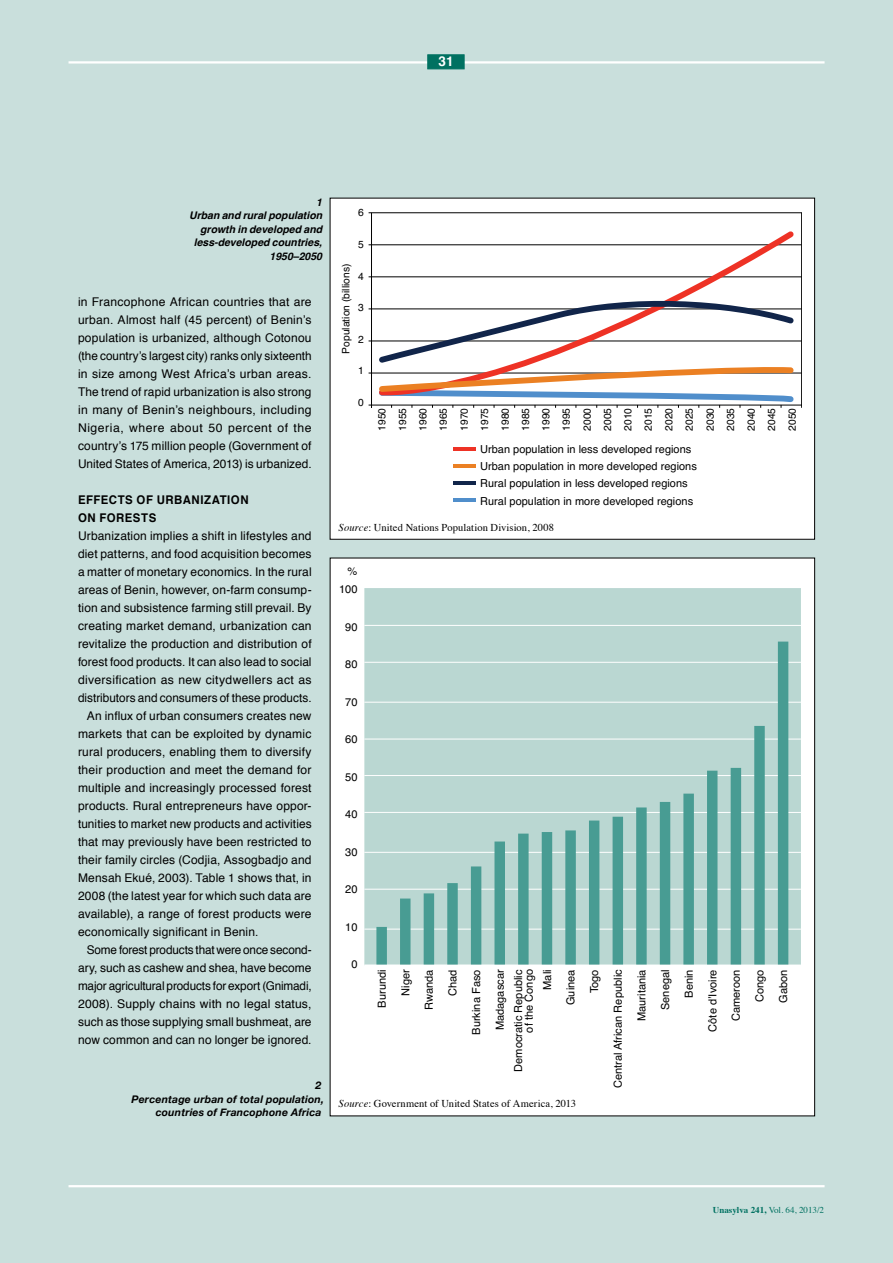
<style>
.page{position:relative;width:893px;height:1263px;background:#c9dfdc}
.page>*{position:absolute;margin:0;border:0;box-sizing:border-box;transform-origin:0 0}
.t1{font:700 13.5px "Helvetica";color:#fff}
.t2{font:12px/18px "Helvetica";letter-spacing:.01em;color:#000;text-align:justify}
.t3{font:12px "Helvetica";letter-spacing:-.01em;color:#000}
.t4{font:12px "Helvetica";letter-spacing:.03em;color:#000}
.t5{font:700 12px/18px "Helvetica";letter-spacing:.05em;color:#000;scale:.95 1}
.t6{font:11.1px/23.5px "Helvetica";color:#000;text-align:right}
.t7{font:10.95px/17.2px "Helvetica";color:#000}
.t8{font:10.5px "Times";letter-spacing:.01em;color:#000}
.t9{font:italic 700 10.5px/13.5px "Helvetica";color:#000;text-align:right}
.t10{font:italic 700 10.5px/13.5px "Helvetica Neue";letter-spacing:.015em;color:#000;text-align:right}
.t11{font:10.35px/20.5px "Helvetica";color:#000;text-align:justify}
.t12{font:9px "Times";color:#007161}
.s1{font-style:italic}
.s2{font-weight:700}
</style>
<div class="page">
<hr style="left:69px;top:1185px;width:756px;height:2px;background:#fff">
<hr style="left:69px;top:61px;width:756px;height:3px;background:#fff">
<div style="left:428px;top:55px;width:36px;height:14px;background:#007161"></div>
<div style="left:330px;top:198px;width:485px;height:341px;background:#fff"></div>
<hr style="left:371px;top:213px;width:1px;height:195px;background:#000">
<hr style="left:369px;top:373px;width:433px;height:1px;background:#000">
<hr style="left:369px;top:341px;width:433px;height:1px;background:#000">
<hr style="left:369px;top:308px;width:433px;height:1px;background:#000">
<hr style="left:369px;top:276px;width:433px;height:1px;background:#000">
<hr style="left:369px;top:244px;width:432px;height:1px;background:#000">
<hr style="left:369px;top:212px;width:433px;height:1px;background:#000">
<hr style="left:369px;top:405px;width:433px;height:1px;background:#000">
<hr style="left:801px;top:213px;width:1px;height:195px;background:#000">
<hr style="left:453px;top:447px;width:22px;height:3px;background:#ee3225">
<hr style="left:453px;top:464px;width:22px;height:4px;background:#eb8023">
<hr style="left:453px;top:482px;width:22px;height:3px;background:#11254a">
<hr style="left:453px;top:499px;width:22px;height:3px;background:#508ecb">
<svg style="left:376px;top:231px;width:423px;height:143px"></svg>
<svg style="left:376px;top:290px;width:422px;height:118px"></svg>
<div style="left:330px;top:558px;width:485px;height:558px;background:#fff"></div>
<div style="left:364px;top:588px;width:437px;height:376px;background:#bad7d2"></div>
<hr style="left:364px;top:929px;width:437px;height:1px;background:#fff">
<hr style="left:364px;top:889px;width:437px;height:1px;background:#fff">
<hr style="left:364px;top:852px;width:437px;height:1px;background:#fff">
<hr style="left:364px;top:812px;width:437px;height:1px;background:#fff">
<hr style="left:364px;top:775px;width:437px;height:1px;background:#fff">
<svg style="left:376px;top:927px;width:11px;height:37px"></svg>
<svg style="left:400px;top:898px;width:10px;height:66px"></svg>
<svg style="left:424px;top:893px;width:10px;height:71px"></svg>
<svg style="left:447px;top:883px;width:11px;height:81px"></svg>
<svg style="left:471px;top:866px;width:10px;height:98px"></svg>
<svg style="left:494px;top:841px;width:11px;height:123px"></svg>
<svg style="left:518px;top:834px;width:11px;height:130px"></svg>
<svg style="left:542px;top:832px;width:10px;height:132px"></svg>
<svg style="left:565px;top:830px;width:11px;height:134px"></svg>
<svg style="left:589px;top:820px;width:10px;height:144px"></svg>
<svg style="left:613px;top:817px;width:10px;height:147px"></svg>
<svg style="left:636px;top:807px;width:11px;height:157px;background:#4d9e96"></svg>
<div style="left:660px;top:802px;width:10px;height:162px;background:#489c93"></div>
<svg style="left:683px;top:794px;width:11px;height:170px;background:#4d9e95"></svg>
<div style="left:707px;top:771px;width:10px;height:193px;background:#489c93"></div>
<div style="left:731px;top:768px;width:10px;height:196px;background:#489c93"></div>
<hr style="left:364px;top:739px;width:437px;height:1px;background:#fff">
<hr style="left:364px;top:702px;width:437px;height:1px;background:#fff">
<hr style="left:364px;top:662px;width:437px;height:1px;background:#fff">
<hr style="left:364px;top:625px;width:437px;height:1px;background:#fff">
<svg style="left:754px;top:726px;width:11px;height:238px;background:#4d9e95"></svg>
<div style="left:778px;top:642px;width:10px;height:322px;background:#489c93"></div>
<p class="t1" style="left:439px;top:50px;width:17px">31</p>
<p class="t9" style="left:189px;top:195px;width:135px">1<br>Urban and rural population growth in developed and less-developed countries,<br>1950–2050</p>
<p class="t2" style="left:78px;top:293px;width:235px">in Francophone African countries that are urban. Almost half (45 percent) of Benin’s population is urbanized, although Cotonou (the country’s largest city) ranks only sixteenth in size among West Africa’s urban areas.<br>The trend of rapid urbanization is also strong in many of Benin’s neighbours, including Nigeria, where about 50 percent of the country’s 175 million people (Government of United States of America, 2013) is urbanized.</p>
<p class="t5" style="left:78px;top:491px;width:179px">EFFECTS OF URBANIZATION<br>ON FOR ESTS</p>
<p class="t2" style="left:78px;top:527px;width:235px">Urbanization implies a shift in lifestyles and</p>
<p class="t2" style="left:78px;top:545px;width:235px">diet patterns, and food acquisition becomes</p>
<p class="t2" style="left:78px;top:563px;width:235px">a matter of monetary economics. In the rural</p>
<p class="t2" style="left:78px;top:581px;width:235px">areas of Benin, however, on-farm consump-</p>
<p class="t2" style="left:78px;top:599px;width:235px">tion and subsistence farming still prevail. By</p>
<p class="t2" style="left:78px;top:617px;width:235px">creating market demand, urbanization can</p>
<p class="t2" style="left:78px;top:635px;width:235px">revitalize the production and distribution of</p>
<p class="t2" style="left:78px;top:653px;width:235px">forest food products. It can also lead to social</p>
<p class="t4" style="left:78px;top:670px;width:235px">diversification as new citydwellers act as</p>
<p class="t2" style="left:78px;top:689px;width:235px">distributors and consumers of these products.</p>
<p class="t2" style="left:87px;top:707px;width:226px">An influx of urban consumers creates new</p>
<p class="t2" style="left:78px;top:725px;width:235px">markets that can be exploited by dynamic</p>
<p class="t2" style="left:78px;top:743px;width:235px">rural producers, enabling them to diversify</p>
<p class="t2" style="left:78px;top:761px;width:235px">their production and meet the demand for</p>
<p class="t2" style="left:78px;top:779px;width:235px">multiple and increasingly processed forest</p>
<p class="t2" style="left:78px;top:797px;width:235px">products. Rural entrepreneurs have oppor-</p>
<p class="t2" style="left:78px;top:815px;width:235px">tunities to market new products and activities</p>
<p class="t2" style="left:78px;top:833px;width:235px">that may previously have been restricted to</p>
<p class="t2" style="left:78px;top:851px;width:235px">their family circles (Codjia, Assogbadjo and</p>
<p class="t2" style="left:78px;top:869px;width:235px">Mensah Ekué, 2003). Table 1 shows that, in</p>
<p class="t2" style="left:78px;top:887px;width:235px">2008 (the latest year for which such data are</p>
<p class="t2" style="left:78px;top:905px;width:235px">available), a range of forest products were</p>
<p class="t2" style="left:78px;top:923px;width:182px">economically significant in Benin.</p>
<p class="t3" style="left:87px;top:940px;width:226px">Some forest products that were once second-</p>
<p class="t2" style="left:78px;top:959px;width:235px">ary, such as cashew and shea, have become</p>
<p class="t3" style="left:78px;top:976px;width:235px">major agricultural products for export (Gnimadi,</p>
<p class="t2" style="left:78px;top:995px;width:235px">2008). Supply chains with no legal status,</p>
<p class="t2" style="left:78px;top:1013px;width:235px">such as those supplying small bushmeat, are</p>
<p class="t2" style="left:78px;top:1031px;width:235px">now common and can no longer be ignored.</p>
<p class="t10" style="left:131px;top:1079px;width:194px">2<br>Percentage urban of total population, countries of Francophone Africa</p>
<p class="t11" style="left:358px;top:203px;width:7px">6</p>
<p class="t11" style="left:358px;top:234px;width:7px">5</p>
<p class="t11" style="left:336px;top:354px;width:91px;rotate:-90deg">Population (billions)</p>
<p class="t11" style="left:358px;top:266px;width:7px">4</p>
<p class="t11" style="left:358px;top:298px;width:7px">3</p>
<p class="t11" style="left:358px;top:329px;width:7px">2</p>
<p class="t11" style="left:358px;top:361px;width:7px">1</p>
<p class="t11" style="left:358px;top:393px;width:7px">0</p>
<p class="t11" style="left:372px;top:431px;width:24px;rotate:-90deg">1950<br>1955<br>1960<br>1965<br>1970<br>1975<br>1980<br>1985<br>1990<br>1995<br>2000<br>2005<br>2010<br>2015<br>2020<br>2025<br>2030<br>2035<br>2040<br>2045<br>2050</p>
<p class="t7" style="left:480px;top:441px;width:213px">Urban population in less developed regions</p>
<p class="t7" style="left:480px;top:458px;width:218px">Urban population in more developed regions<br>Rural population in less developed regions<br>Rural population in more developed regions</p>
<p class="t8" style="left:339px;top:518px;width:217px"><span class="s1">Source</span>: United Nations Population Division, 2008</p>
<p class="t6" style="left:348px;top:560px;width:11px">%</p>
<p class="t6" style="left:339px;top:578px;width:20px">100</p>
<p class="t6" style="left:345px;top:615px;width:14px">90</p>
<p class="t6" style="left:345px;top:653px;width:14px">80</p>
<p class="t6" style="left:345px;top:690px;width:14px">70</p>
<p class="t6" style="left:345px;top:728px;width:14px">60</p>
<p class="t6" style="left:345px;top:765px;width:14px">50</p>
<p class="t6" style="left:345px;top:803px;width:14px">40</p>
<p class="t6" style="left:345px;top:840px;width:14px">30</p>
<p class="t6" style="left:345px;top:878px;width:14px">20</p>
<p class="t6" style="left:345px;top:915px;width:14px">10</p>
<p class="t6" style="left:351px;top:953px;width:8px">0</p>
<p class="t6" style="left:370px;top:1035px;width:67px;rotate:-90deg">Burundi<br>Niger<br>Rwanda<br>Chad<br>Burkina Faso<br>Madagascar</p>
<p class="t6" style="left:513px;top:1072px;width:104px;line-height:10.8px;rotate:-90deg">Democratic Republic of the Congo</p>
<p class="t6" style="left:536px;top:1088px;width:120px;rotate:-90deg">Mali<br>Guinea<br>Togo<br>Central African Republic<br>Mauritania<br>Senegal<br>Benin<br>Côte d’Ivoire<br>Cameroon</p>
<p class="t8" style="left:339px;top:1094px;width:239px"><span class="s1">Source</span>: Government of United States of America, 2013</p>
<p class="t6" style="left:748px;top:1003px;width:35px;text-align:left;rotate:-90deg">Congo<br>Gabon</p>
<p class="t12" style="left:713px;top:1201px;width:113px"><span class="s2">Unasylva 241,</span> Vol. 64, 2013/2</p>
</div>
